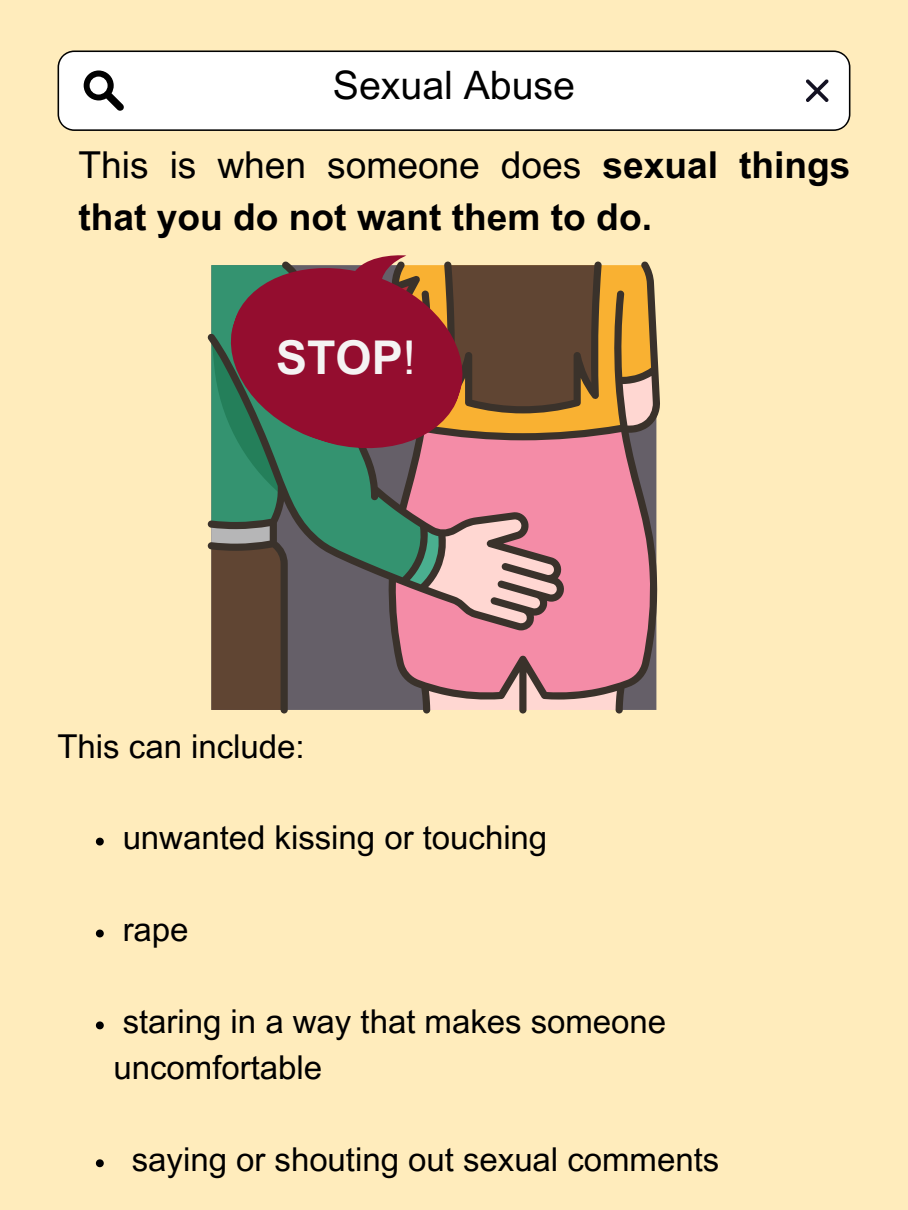
<style>
.page{position:relative;width:908px;height:1210px;background:#fff}
.page>*{position:absolute;margin:0;border:0;box-sizing:border-box;transform-origin:0 0}
.t1{font:700 46.55px "Arial MT Pro";color:#f5f3f3}
.t2{font:39.2px "Arial MT Pro";color:#000}
.t3{font:700 37.1px/51.7px "Arial MT Pro";color:#000}
.t4{font:32.9px/45.9px "Arial MT Pro";color:#000}
.s1{font-weight:400}
</style>
<div class="page">
<div style="left:0;top:0;width:907px;height:1210px;background:#ffecbc"></div>
<svg style="left:57px;top:50px;width:793px;height:81px;background:#f4f4f3"></svg>
<svg style="left:805px;top:79px;width:23px;height:23px"></svg>
<svg style="left:84px;top:70px;width:40px;height:41px;background:#a3a3a3"></svg>
<svg style="left:211px;top:261px;width:445px;height:449px;background:#9b756f"></svg>
<svg style="left:207px;top:255px;width:288px;height:222px;background:#864749"></svg>
<svg style="left:96px;top:837px;width:8px;height:8px"></svg>
<svg style="left:96px;top:929px;width:8px;height:8px"></svg>
<svg style="left:96px;top:1021px;width:8px;height:8px"></svg>
<svg style="left:96px;top:1159px;width:8px;height:8px"></svg>
<p class="t2" style="left:333px;top:71px;width:243px">Sexual Abuse</p>
<h2 class="t3" style="left:78px;top:144px;width:773px"><span class="s1">This is when someone does</span> sexual things that you do not want them to do.</h2>
<p class="t1" style="left:276px;top:340px;width:141px">STOP<span class="s1">!</span></p>
<h2 class="t4" style="left:57px;top:727px;width:248px">This can include:</h2>
<p class="t4" style="left:123px;top:819px;width:426px">unwanted kissing or touching</p>
<h1 class="t4" style="left:123px;top:911px;width:67px">rape</h1>
<p class="t4" style="left:113px;top:1003px;width:554px">staring in a way that makes someone uncomfortable</p>
<p class="t4" style="left:132px;top:1140px;width:588px">saying or shouting out sexual comments</p>
</div>
